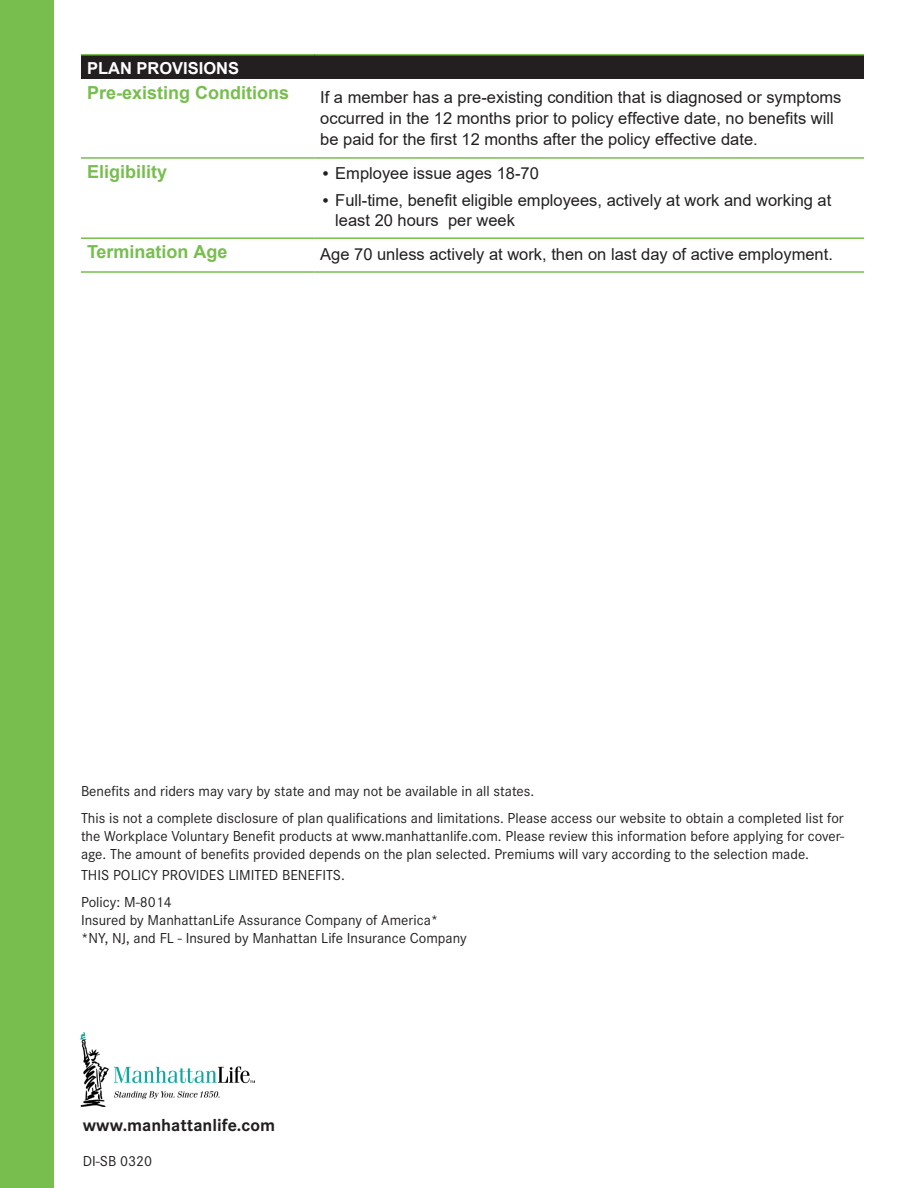
<style>
.page{position:relative;width:918px;height:1188px;background:#fff}
.page>*{position:absolute;margin:0;border:0;box-sizing:border-box;transform-origin:0 0}
.t1{font:700 18px "Arial";color:#77be4e}
.t2{font:700 18px "Corporate S Pro";color:#231f20}
.t3{font:16.5px/21px "Arial";color:#231f20}
.t4{font:700 16.5px "Arial";color:#fff}
.t5{font:15px/18px "Corporate S Pro";color:#231f20;text-align:justify}
.s1{font-family:"Corporate S Pro"}
</style>
<div class="page">
<div style="left:0;top:0;width:54px;height:1188px;background:#77be4e"></div>
<div style="left:81px;top:55px;width:783px;height:24px;background:#231f20"></div>
<hr style="left:81px;top:54px;width:233px;height:2px;background:#77be4e">
<hr style="left:314px;top:54px;width:550px;height:2px;background:#77be4e">
<hr style="left:81px;top:157px;width:233px;height:2px;background:#77be4e">
<hr style="left:314px;top:157px;width:550px;height:2px;background:#77be4e">
<hr style="left:81px;top:237px;width:233px;height:2px;background:#77be4e">
<hr style="left:314px;top:237px;width:550px;height:2px;background:#77be4e">
<hr style="left:81px;top:271px;width:233px;height:2px;background:#77be4e">
<hr style="left:314px;top:271px;width:550px;height:2px;background:#77be4e">
<img style="left:80px;top:1032px;width:175px;height:74px">
<p class="t4" style="left:87px;top:56px;width:154px">PLAN PROVISIONS</p>
<p class="t1" style="left:87px;top:80px;width:204px">Pre-existing Conditions</p>
<p class="t3" style="left:320px;top:86px;width:523px">If a member has a pre-existing condition that is diagnosed or symptoms occurred in the 12 months prior to policy effective date, no benefits will be paid for the first 12 months after the policy effective date.</p>
<p class="t1" style="left:87px;top:159px;width:82px">Eligibility</p>
<p class="t3" style="left:320px;top:163px;width:220px"><span class="s1">•</span> Employee issue ages 18-70</p>
<p class="t3" style="left:335px;top:191px;width:498px;line-height:19.6px;text-indent:-15px"><span class="s1">•</span> Full-time, benefit eligible employees, actively at work and working at least 20 hours per week</p>
<p class="t1" style="left:87px;top:239px;width:142px">Termination Age</p>
<p class="t3" style="left:320px;top:244px;width:514px">Age 70 unless actively at work, then on last day of active employment.</p>
<p class="t5" style="left:81px;top:781px;width:455px">Benefits and riders may vary by state and may not be available in all states.</p>
<p class="t5" style="left:81px;top:808px;width:765px">This is not a complete disclosure of plan qualifications and limitations. Please access our website to obtain a completed list for the Workplace Voluntary Benefit products at www.manhattanlife.com. Please review this information before applying for cover&shy;age. The amount of benefits provided depends on the plan selected. Premiums will vary according to the selection made.</p>
<p class="t5" style="left:81px;top:865px;width:265px">THIS POLICY PROVIDES LIMITED BENEFITS.</p>
<p class="t5" style="left:81px;top:892px;width:92px">Policy: M-8014</p>
<p class="t5" style="left:81px;top:910px;width:359px">Insured by ManhattanLife Assurance Company of America*</p>
<p class="t5" style="left:81px;top:928px;width:387px">*NY, NJ, and FL - Insured by Manhattan Life Insurance Company</p>
<p class="t2" style="left:83px;top:1111px;width:194px">www.manhattanlife.com</p>
<p class="t5" style="left:83px;top:1151px;width:71px">DI-SB 0320</p>
</div>
